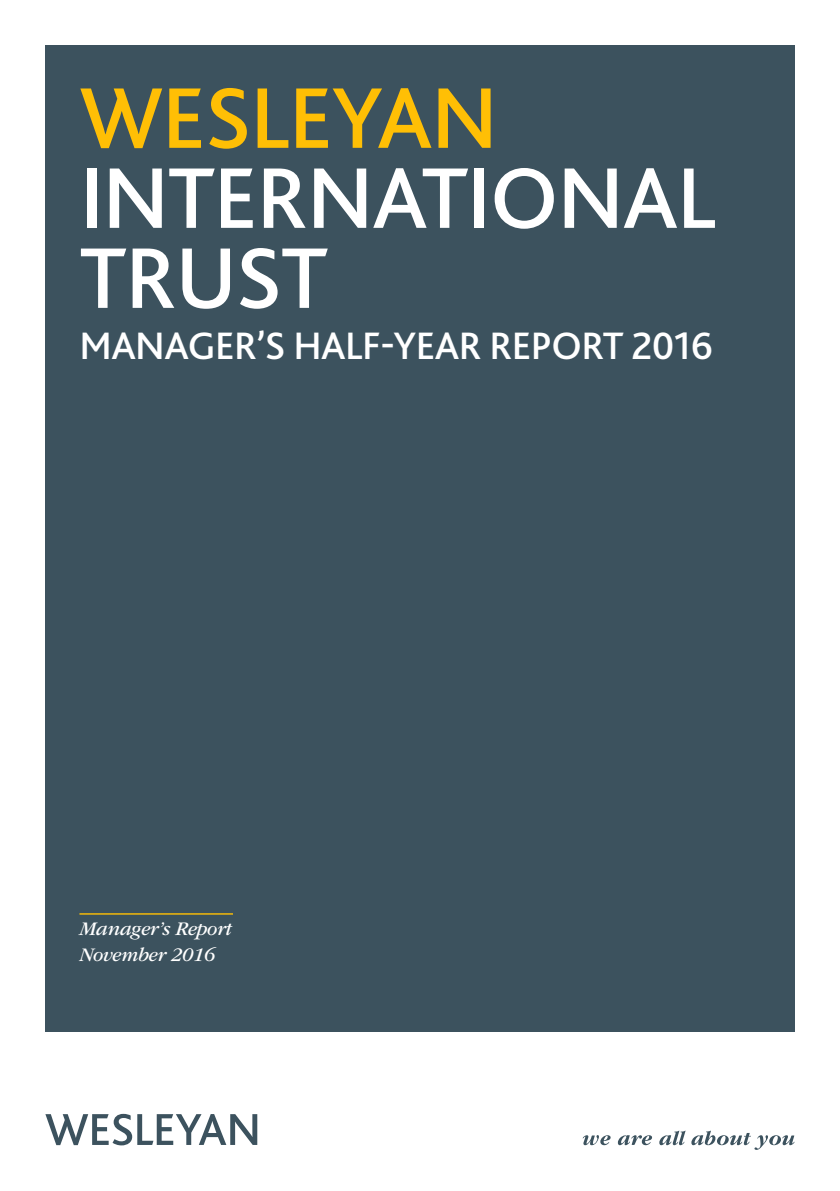
<style>
.page{position:relative;width:840px;height:1191px;background:#fff}
.page>*{position:absolute;margin:0;border:0;box-sizing:border-box;transform-origin:0 0}
.t1{font:500 90px/80px "Bliss 2";letter-spacing:-.015em;color:#fff}
.t2{font:500 90px "Bliss 2";letter-spacing:-.015em;color:#ffbf05}
.t3{font:500 40px "Bliss 2";letter-spacing:-.015em;color:#fff}
.t4{font:italic 20px/26px "ITC Garamond Std";letter-spacing:-.015em;color:#fff}
</style>
<div class="page">
<svg style="left:45px;top:1113px;width:212px;height:32px"></svg>
<svg style="left:582px;top:1135px;width:28px;height:10px"></svg>
<svg style="left:617px;top:1135px;width:34px;height:10px"></svg>
<svg style="left:659px;top:1130px;width:26px;height:15px"></svg>
<svg style="left:691px;top:1130px;width:103px;height:19px"></svg>
<div style="left:45px;top:45px;width:749px;height:987px;background:#3c525e"></div>
<hr style="left:79px;top:913px;width:154px;height:1px;background:#ffbf05">
<h1 class="t2" style="left:79px;top:62px;width:420px">WESLEYAN</h1>
<h1 class="t1" style="left:79px;top:158px;width:638px">INTERNATIONAL<br>TRUST</h1>
<p class="t3" style="left:79px;top:321px;width:634px">MANAGER’S HALF-YEAR REPORT 2016</p>
<p class="t4" style="left:79px;top:915px;width:154px">Manager’s Report<br>November 2016</p>
</div>
